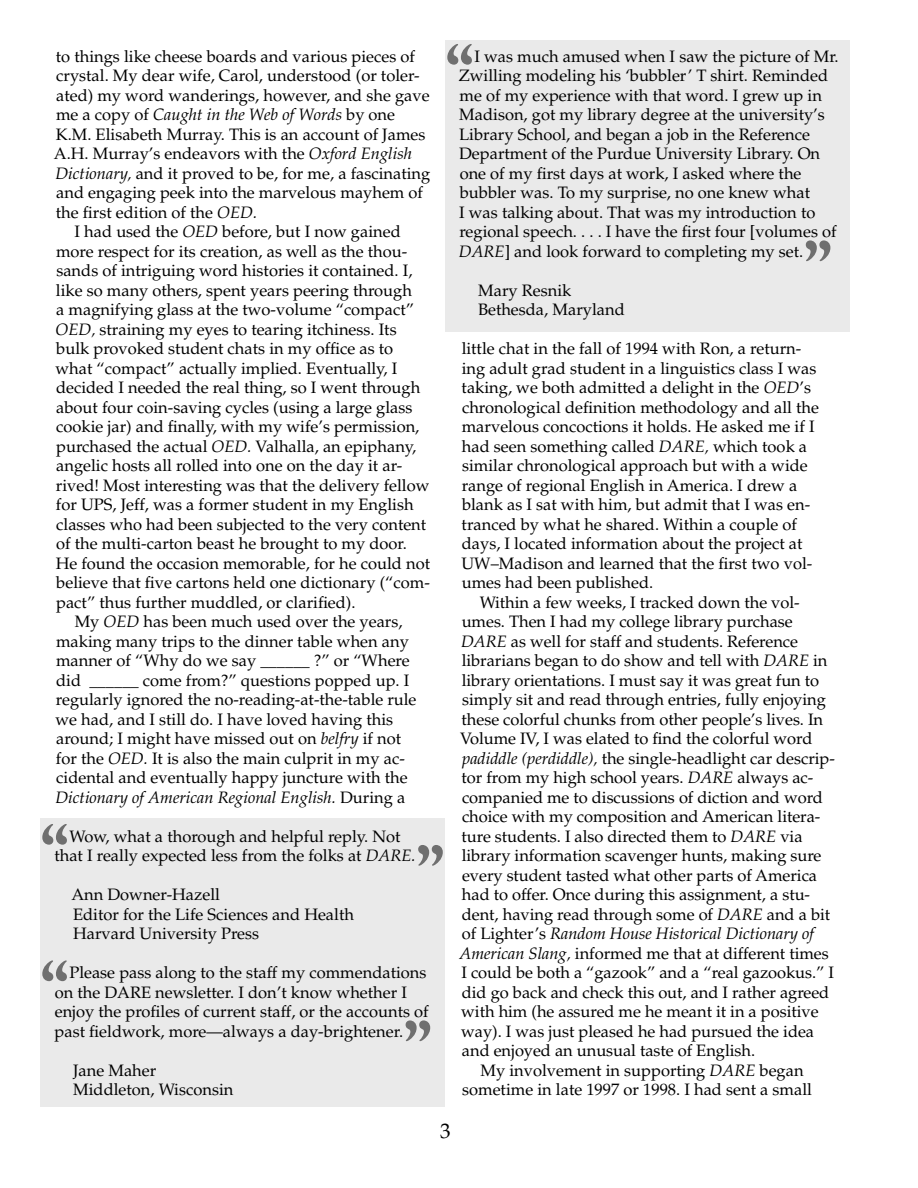
<style>
.page{position:relative;width:918px;height:1188px;background:#fff}
.page>*{position:absolute;margin:0;border:0;box-sizing:border-box;transform-origin:0 0}
.NQtext{font:700 72px "Adobe Caslon Pro";color:#6f6f6f}
.t1{font:21px "Palatino";color:#000}
.text{font:16.5px/19.5px "Palatino";color:#000}
.NQtext-2{font:16.5px/19.5px "Palatino";color:#000}
.NQaddr{font:16.5px "Palatino";color:#000}
.NQsig{font:16.5px "Palatino";color:#000}
.s1{font-style:italic}
</style>
<div class="page">
<div style="left:446px;top:41px;width:404px;height:291px;background:#eaeaea"></div>
<div style="left:40px;top:953px;width:406px;height:154px;background:#eaeaea"></div>
<div style="left:40px;top:818px;width:406px;height:136px;background:#eaeaea"></div>
<p class="NQtext" style="left:446px;top:29px;width:30px">“</p>
<p class="text" style="left:54px;top:46px;width:378px">to things like cheese boards and various pieces of crystal. My dear wife, Carol, understood (or toler&shy;ated) my word wanderings, however, and she gave me a copy of <span class="s1">Caught in the Web of Words</span> by one K.M. Elisabeth Murray. This is an account of James A.H. Murray’s endeavors with the <span class="s1">Oxford English Dictionary,</span> and it proved to be, for me, a fascinating and engaging peek into the marvelous mayhem of the first edition of the <span class="s1">OED.</span></p>
<p class="text" style="left:56px;top:222px;width:376px;text-indent:19px">I had used the <span class="s1">OED</span> before, but I now gained more respect for its creation, as well as the thou&shy;sands of intriguing word histories it contained. I, like so many others, spent years peering through<br>a magnifying glass at the two-volume “compact” <span class="s1">OED,</span> straining my eyes to tearing itchiness. Its bulk provoked student chats in my office as to what “compact” actually implied. Eventually, I decided I needed the real thing, so I went through about four coin-saving cycles (using a large glass cookie jar) and finally, with my wife’s permission, purchased the actual <span class="s1">OED.</span> Valhalla, an epiphany, angelic hosts all rolled into one on the day it ar&shy;rived! Most interesting was that the delivery fellow for UPS, Jeff, was a former student in my English classes who had been subjected to the very content of the multi-carton beast he brought to my door.<br>He found the occasion memorable, for he could not believe that five cartons held one dictionary (“com&shy;pact” thus further muddled, or clarified).</p>
<p class="text" style="left:55px;top:612px;width:363px;text-indent:19px">My <span class="s1">OED</span> has been much used over the years, making many trips to the dinner table when any manner of “Why do we say ______ ?” or “Where did ______ come from?” questions popped up. I regularly ignored the no-reading-at-the-table rule we had, and I still do. I have loved having this around; I might have missed out on <span class="s1">belfry</span> if not for the <span class="s1">OED.</span> It is also the main culprit in my ac&shy;cidental and eventually happy juncture with the <span class="s1">Dictionary of American Regional English.</span> During a</p>
<p class="NQtext-2" style="left:459px;top:46px;width:381px;text-indent:16px">I was much amused when I saw the picture of Mr.<br>Zwilling modeling his ‘bubbler’ T shirt. Reminded me of my experience with that word. I grew up in Madison, got my library degree at the university’s Library School, and began a job in the Reference Department of the Purdue University Library. On one of my first days at work, I asked where the bubbler was. To my surprise, no one knew what<br>I was talking about. That was my introduction to regional speech. . . . I have the first four [volumes of <span class="s1">DARE</span>] and look forward to completing my set.</p>
<p class="NQsig" style="left:478px;top:280px;width:95px">Mary Resnik</p>
<p class="NQtext" style="left:803px;top:226px;width:30px">”</p>
<p class="NQaddr" style="left:478px;top:300px;width:148px">Bethesda, Maryland</p>
<p class="text" style="left:461px;top:339px;width:359px">little chat in the fall of 1994 with Ron, a return&shy;ing adult grad student in a linguistics class I was taking, we both admitted a delight in the <span class="s1">OED</span>’s chronological definition methodology and all the marvelous concoctions it holds. He asked me if I had seen something called <span class="s1">DARE,</span> which took a similar chronological approach but with a wide range of regional English in America. I drew a blank as I sat with him, but admit that I was en&shy;tranced by what he shared. Within a couple of days, I located information about the project at UW–Madison and learned that the first two vol&shy;umes had been published.</p>
<p class="text" style="left:459px;top:592px;width:377px;text-indent:20px">Within a few weeks, I tracked down the vol&shy;umes. Then I had my college library purchase <span class="s1">DARE</span> as well for staff and students. Reference librarians began to do show and tell with <span class="s1">DARE</span> in library orientations. I must say it was great fun to simply sit and read through entries, fully enjoying these colorful chunks from other people’s lives. In Volume IV, I was elated to find the colorful word <span class="s1">padiddle (perdiddle),</span> the single-headlight car descrip&shy;tor from my high school years. <span class="s1">DARE</span> always ac&shy;companied me to discussions of diction and word choice with my composition and American litera&shy;ture students. I also directed them to <span class="s1">DARE</span> via library information scavenger hunts, making sure every student tasted what other parts of America had to offer. Once during this assignment, a stu&shy;dent, having read through some of <span class="s1">DARE</span> and a bit of Lighter’s <span class="s1">Random House Historical Dictionary of American Slang,</span> informed me that at different times I could be both a “gazook” and a “real gazookus.” I did go back and check this out, and I rather agreed with him (he assured me he meant it in a positive way). I was just pleased he had pursued the idea and enjoyed an unusual taste of English.</p>
<p class="text" style="left:462px;top:1060px;width:351px;text-indent:18px">My involvement in supporting <span class="s1">DARE</span> began sometime in late 1997 or 1998. I had sent a small</p>
<p class="NQtext" style="left:41px;top:809px;width:30px">“</p>
<p class="NQtext-2" style="left:54px;top:826px;width:363px;text-align:center">Wow, what a thorough and helpful reply. Not that I really expected less from the folks at <span class="s1">DARE.</span></p>
<p class="NQsig" style="left:71px;top:885px;width:150px">Ann Downer-Hazell</p>
<p class="NQtext" style="left:416px;top:830px;width:30px">”</p>
<p class="NQaddr" style="left:73px;top:904px;width:282px">Editor for the Life Sciences and Health</p>
<p class="NQaddr" style="left:73px;top:924px;width:188px">Harvard University Press</p>
<p class="NQtext" style="left:41px;top:946px;width:30px">“</p>
<p class="NQtext-2" style="left:55px;top:963px;width:376px;text-indent:15px">Please pass along to the staff my commendations on the DARE newsletter. I don’t know whether I enjoy the profiles of current staff, or the accounts of past fieldwork, more—always a day-brightener.</p>
<p class="NQsig" style="left:73px;top:1060px;width:85px">Jane Maher</p>
<p class="NQtext" style="left:403px;top:1006px;width:30px">”</p>
<p class="NQaddr" style="left:73px;top:1080px;width:162px">Middleton, Wisconsin</p>
<p class="t1" style="left:440px;top:1118px;width:12px">3</p>
</div>
